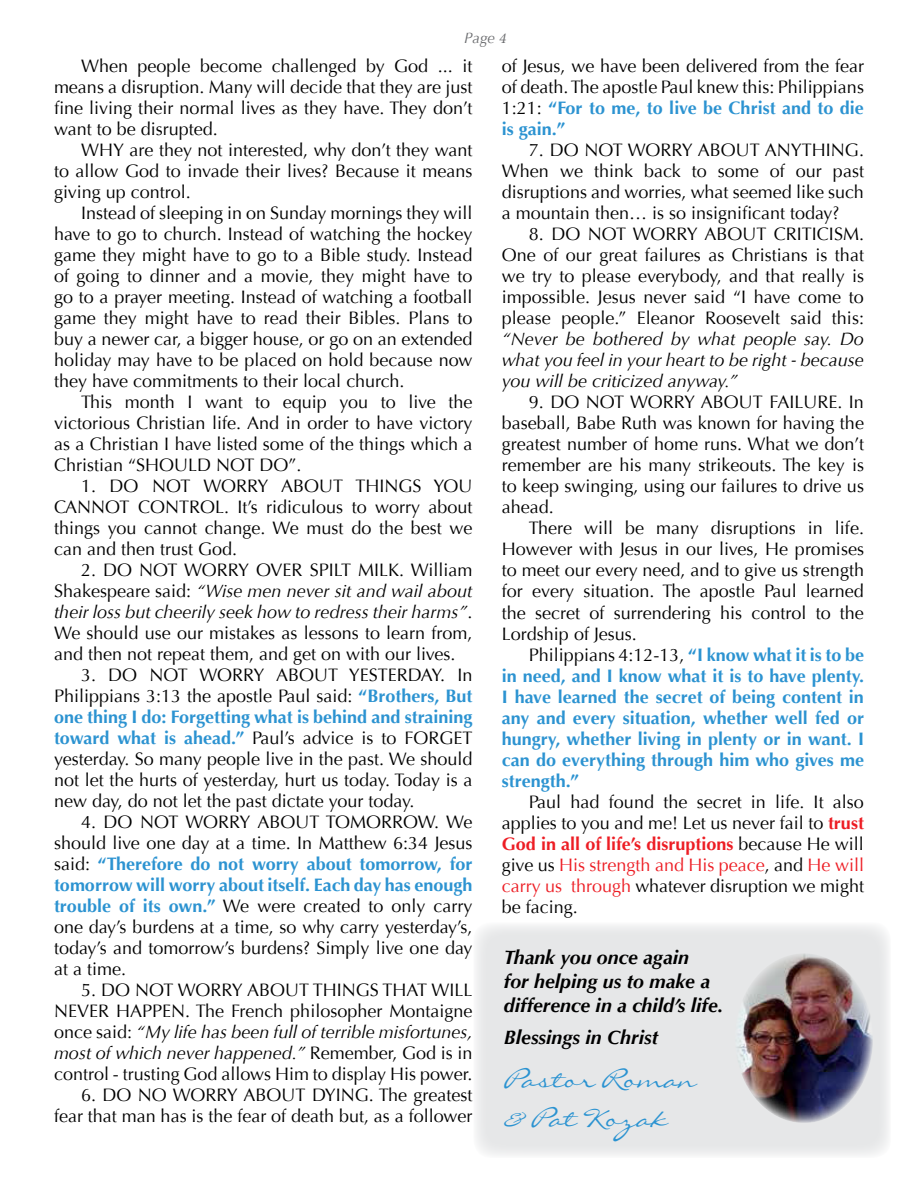
<style>
.page{position:relative;width:918px;height:1188px;background:#fff}
.page>*{position:absolute;margin:0;border:0;box-sizing:border-box;transform-origin:0 0}
.t1{font:24px/39px "Liorah BT";color:#2b93d1}
.t2{font:italic 700 19.5px/24px "Optima";color:#000}
.t3{font:18px/21px "Optima";color:#000;text-align:justify}
.t4{font:700 18px/21px "Optima";color:#2c93d1;text-align:justify}
.t5{font:italic 18px/21px "Optima";color:#000;text-align:justify}
.t6{font:italic 15px "Optima";color:#6b6c6f}
.s1{font-family:"Minion Pro"}
.s2{font-style:italic}
.s3{font-weight:700;color:#2c93d1}
.s4{font-weight:400;color:#000}
.s5{font-weight:700;color:#ed1d24}
.s6{color:#ed1d24}
.s7{font-size:18px}
</style>
<div class="page">
<div style="left:473px;top:922px;width:418px;height:236px;background:#e6e7e8;border-radius:18px"></div>
<img style="left:737px;top:954px;width:136px;height:169px">
<p class="t6" style="left:464px;top:30px;width:44px">Page <span class="s1">4</span></p>
<p class="t3" style="left:54px;top:56px;width:420px;text-indent:27px">When people become challenged by God ... it means a disruption. Many will decide that they are just fine living their normal lives as they have. They don’t want to be disrupted.</p>
<p class="t3" style="left:54px;top:140px;width:420px;text-indent:27px">WHY are they not interested, why don’t they want to allow God to invade their lives? Because it means giving up control.</p>
<p class="t3" style="left:54px;top:203px;width:420px;text-indent:27px">Instead of sleeping in on Sunday mornings they will have to go to church. Instead of watching the hockey game they might have to go to a Bible study. Instead of going to dinner and a movie, they might have to go to a prayer meeting. Instead of watching a football game they might have to read their Bibles. Plans to buy a newer car, a bigger house, or go on an extended holiday may have to be placed on hold because now they have commitments to their local church.</p>
<p class="t3" style="left:54px;top:392px;width:420px;text-indent:27px">This month I want to equip you to live the victorious Christian life. And in order to have victory as a Christian I have listed some of the things which a Christian “SHOULD NOT DO”.</p>
<p class="t3" style="left:54px;top:476px;width:420px;text-indent:27px">1. DO NOT WORRY ABOUT THINGS YOU CANNOT CONTROL. It’s ridiculous to worry about things you cannot change. We must do the best we can and then trust God.</p>
<p class="t3" style="left:54px;top:560px;width:420px;text-indent:27px">2. DO NOT WORRY OVER SPILT MILK. William Shakespeare said: <span class="s2">“Wise men never sit and wail about their loss but cheerily seek how to redress their harms”</span>.<br>We should use our mistakes as lessons to learn from, and then not repeat them, and get on with our lives.</p>
<p class="t3" style="left:54px;top:665px;width:420px;text-indent:27px">3. DO NOT WORRY ABOUT YESTERDAY. In Philippians 3:13 the apostle Paul said: <span class="s3">“Brothers, But one thing I do: Forgetting what is behind and straining toward what is ahead.”</span> Paul’s advice is to FORGET yesterday. So many people live in the past. We should not let the hurts of yesterday, hurt us today. Today is a new day, do not let the past dictate your today.</p>
<p class="t3" style="left:54px;top:812px;width:420px;text-indent:27px">4. DO NOT WORRY ABOUT TOMORROW. We should live one day at a time. In Matthew 6:34 Jesus said: <span class="s3">“Therefore do not worry about tomorrow, for tomorrow will worry about itself. Each day has enough trouble of its own.”</span> We were created to only carry one day’s burdens at a time, so why carry yesterday’s, today’s and tomorrow’s burdens? Simply live one day at a time.</p>
<p class="t3" style="left:54px;top:980px;width:420px;text-indent:27px">5. DO NOT WORRY ABOUT THINGS THAT WILL NEVER HAPPEN. The French philosopher Montaigne once said: <span class="s2">“My life has been full of terrible misfortunes, most of which never happened.”</span> Remember, God is in control - trusting God allows Him to display His power.</p>
<p class="t3" style="left:54px;top:1085px;width:420px;text-align:right">6. DO NO WORRY ABOUT DYING. The greatest fear that man has is the fear of death but, as a follower</p>
<p class="t3" style="left:502px;top:56px;width:364px">of Jesus, we have been delivered from the fear of death. The apostle Paul knew this: Philippians 1:21: <span class="s3">“For to me, to live be Christ and to die is gain.”</span></p>
<p class="t3" style="left:502px;top:140px;width:364px;text-indent:27px">7. DO NOT WORRY ABOUT ANYTHING.<br>When we think back to some of our past disruptions and worries, what seemed like such a mountain then… is so insignificant today?</p>
<p class="t3" style="left:502px;top:224px;width:364px;text-indent:27px">8. DO NOT WORRY ABOUT CRITICISM.<br>One of our great failures as Christians is that we try to please everybody, and that really is impossible. Jesus never said “I have come to please people.” Eleanor Roosevelt said this:</p>
<p class="t5" style="left:502px;top:329px;width:364px">“Never be bothered by what people say. Do what you feel in your heart to be right - because you will be criticized anyway.”</p>
<p class="t3" style="left:502px;top:392px;width:364px;text-indent:27px">9. DO NOT WORRY ABOUT FAILURE. In baseball, Babe Ruth was known for having the greatest number of home runs. What we don’t remember are his many strikeouts. The key is to keep swinging, using our failures to drive us ahead.</p>
<p class="t3" style="left:502px;top:518px;width:364px;text-indent:27px">There will be many disruptions in life.<br>However with Jesus in our lives, He promises to meet our every need, and to give us strength for every situation. The apostle Paul learned the secret of surrendering his control to the Lordship of Jesus.</p>
<p class="t4" style="left:502px;top:644px;width:364px;text-indent:27px"><span class="s4">Philippians 4:12-13,</span> “I know what it is to be in need, and I know what it is to have plenty.<br>I have learned the secret of being content in any and every situation, whether well fed or hungry, whether living in plenty or in want. I can do everything through him who gives me strength.”</p>
<p class="t3" style="left:502px;top:791px;width:364px;text-indent:27px">Paul had found the secret in life. It also applies to you and me! Let us never fail to <span class="s5">trust God in all of life’s disruptions</span> because He will give us <span class="s6">His strength and His peace</span>, and <span class="s6">He will carry us through</span> whatever disruption we might be facing.</p>
<p class="t2" style="left:504px;top:946px;width:221px">Thank you once again<br>for helping us to make a difference in a child’s life.</p>
<p class="t2" style="left:504px;top:1025px;width:156px">Blessings in Christ</p>
<h1 class="t1" style="left:504px;top:1059px;width:194px">Pastor Roman <span class="s7">&amp;</span> Pat Kozak</h1>
</div>
